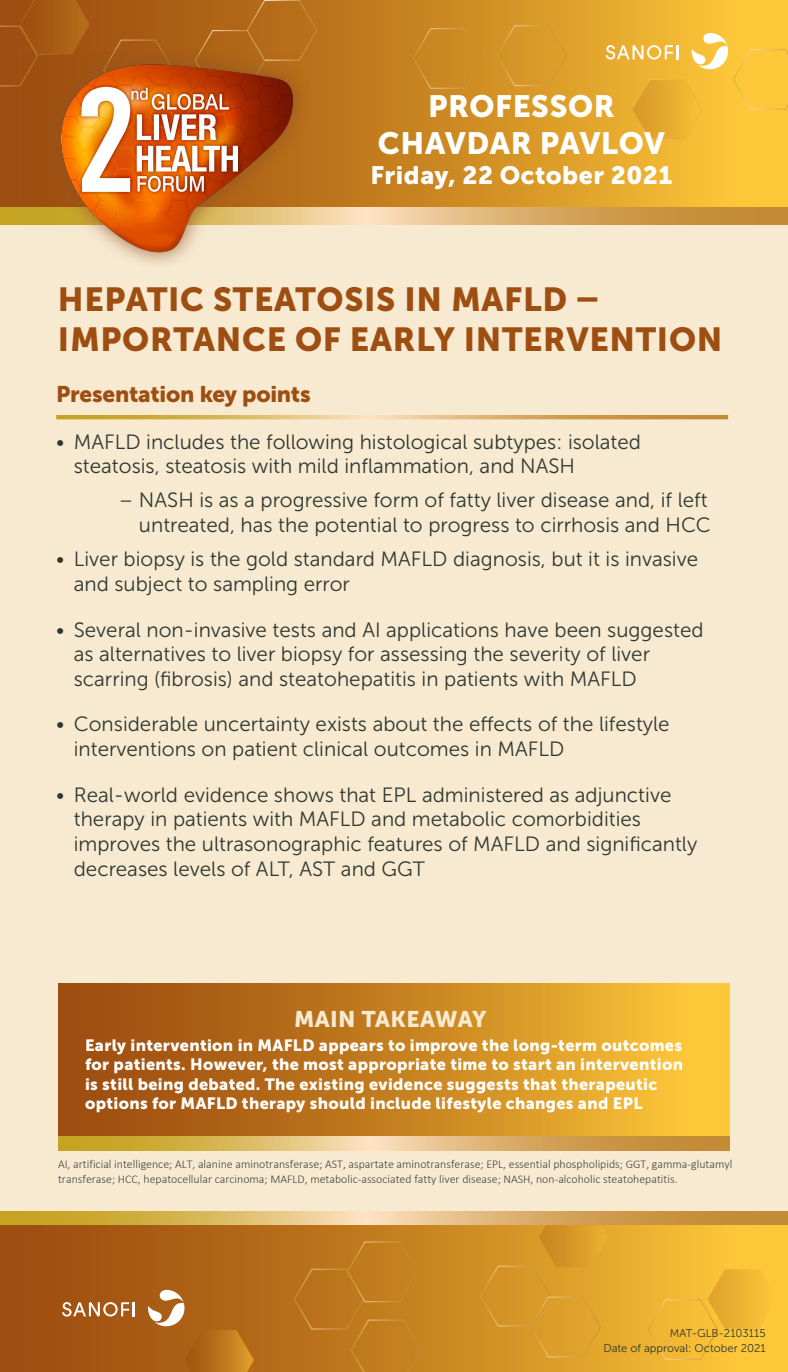
<style>
.page{position:relative;width:788px;height:1372px;background:#fff}
.page>*{position:absolute;margin:0;border:0;box-sizing:border-box;transform-origin:0 0}
.t1{font:33.12px/39.8px "Museo Sans 900";letter-spacing:.02em;color:#9e4e11}
.t2{font:30.62px/36.8px "Museo Sans 900";letter-spacing:.02em;color:#fff;text-align:center}
.t3{font:25px "Museo Sans 900";letter-spacing:.02em;color:#fff}
.t4{font:22.5px "Museo Sans 900";letter-spacing:-.01em;color:#9e4e11}
.t5{font:22.5px "Museo Sans 900";letter-spacing:.02em;color:#f7ead1}
.t6{font:20.62px/24.8px "Museo Sans 300";color:#303731}
.t7{font:16.25px/19.5px "Museo Sans 900";letter-spacing:.02em;color:#fff}
.t8{font:300 11.88px/15.1px "Calibri";color:#414141}
.t9{font:11.25px/15px "Museo Sans 300";color:#303731;text-align:right}
</style>
<div class="page">
<div style="left:0;top:27px;width:788px;height:1309px;background:#f7ead1"></div>
<svg style="left:0;top:0;width:787px;height:208px;background:#d39126"></svg>
<div style="left:495px;top:24px;width:73px;height:63px;background:#d99928"></div>
<div style="left:412px;top:27px;width:72px;height:62px;background:#cc8923"></div>
<svg style="left:0;top:0;width:90px;height:87px;background:#a45613"></svg>
<svg style="left:605px;top:33px;width:183px;height:107px;background:#f3bd3e"></svg>
<svg style="left:102px;top:38px;width:73px;height:7px"></svg>
<svg style="left:194px;top:0;width:123px;height:91px;background:#b56b1a"></svg>
<svg style="left:0;top:208px;width:787px;height:16px;background:#d9ad69"></svg>
<div style="left:43px;top:45px;width:268px;height:225px;background:#905528;opacity:.89"></div>
<img style="left:22px;top:54px;width:279px;height:208px">
<div style="left:0;top:1223px;width:788px;height:148px;background:linear-gradient(to right,#94420b,#fdc738)"></div>
<svg style="left:62px;top:1301px;width:73px;height:15px"></svg>
<svg style="left:148px;top:1289px;width:106px;height:82px;background:#b67026"></svg>
<svg style="left:293px;top:1240px;width:129px;height:131px;background:#c07a1e"></svg>
<svg style="left:646px;top:1269px;width:131px;height:91px;background:#f3ba35"></svg>
<svg style="left:479px;top:1223px;width:129px;height:134px;background:#d99a2a"></svg>
<svg style="left:0;top:1211px;width:788px;height:12px;background:#d8b060"></svg>
<div style="left:58px;top:982px;width:671px;height:159px;background:linear-gradient(to right,#94420b,#fdc738)"></div>
<svg style="left:58px;top:1136px;width:671px;height:14px;background:#d8b060"></svg>
<svg style="left:56px;top:415px;width:672px;height:4px;background:#d8b060"></svg>
<h2 class="t2" style="left:378px;top:88px;width:288px">PROFESSOR<br>CHAVDAR PAVLOV</h2>
<p class="t3" style="left:370px;top:161px;width:303px">Friday, 22 October 2021</p>
<h1 class="t1" style="left:58px;top:280px;width:665px">HEPATIC STEATOSIS IN MAFLD –<br>IMPORTANCE OF EARLY INTERVENTION</h1>
<p class="t4" style="left:56px;top:381px;width:256px">Presentation key points</p>
<p class="t6" style="left:74px;top:429px;width:568px;text-indent:-17px">• MAFLD includes the following histological subtypes: isolated steatosis, steatosis with mild inflammation, and NASH</p>
<p class="t6" style="left:119px;top:488px;width:593px;text-align:right">– NASH is as a progressive form of fatty liver disease and, if left untreated, has the potential to progress to cirrhosis and HCC</p>
<p class="t6" style="left:74px;top:547px;width:625px;text-indent:-17px">• Liver biopsy is the gold standard MAFLD diagnosis, but it is invasive and subject to sampling error</p>
<p class="t6" style="left:74px;top:617px;width:631px;text-indent:-17px">• Several non-invasive tests and AI applications have been suggested as alternatives to liver biopsy for assessing the severity of liver scarring (fibrosis) and steatohepatitis in patients with MAFLD</p>
<p class="t6" style="left:74px;top:712px;width:597px;text-indent:-17px">• Considerable uncertainty exists about the effects of the lifestyle interventions on patient clinical outcomes in MAFLD</p>
<p class="t6" style="left:74px;top:782px;width:625px;text-indent:-17px">• Real-world evidence shows that EPL administered as adjunctive therapy in patients with MAFLD and metabolic comorbidities improves the ultrasonographic features of MAFLD and significantly decreases levels of ALT, AST and GGT</p>
<p class="t5" style="left:294px;top:1006px;width:194px">MAIN TAKEAWAY</p>
<p class="t7" style="left:85px;top:1034px;width:599px">Early intervention in MAFLD appears to improve the long-term outcomes for patients. However, the most appropriate time to start an intervention is still being debated. The existing evidence suggests that therapeutic options for MAFLD therapy should include lifestyle changes and EPL</p>
<p class="t8" style="left:58px;top:1156px;width:675px">AI, artificial intelligence; ALT, alanine aminotransferase; AST, aspartate aminotransferase; EPL, essential phospholipids; GGT, gamma‐glutamyl transferase; HCC, hepatocellular carcinoma; MAFLD, metabolic‐associated fatty liver disease; NASH, non‐alcoholic steatohepatitis.</p>
<p class="t9" style="left:603px;top:1325px;width:164px">MAT-GLB-2103115<br>Date of approval: October 2021</p>
</div>
